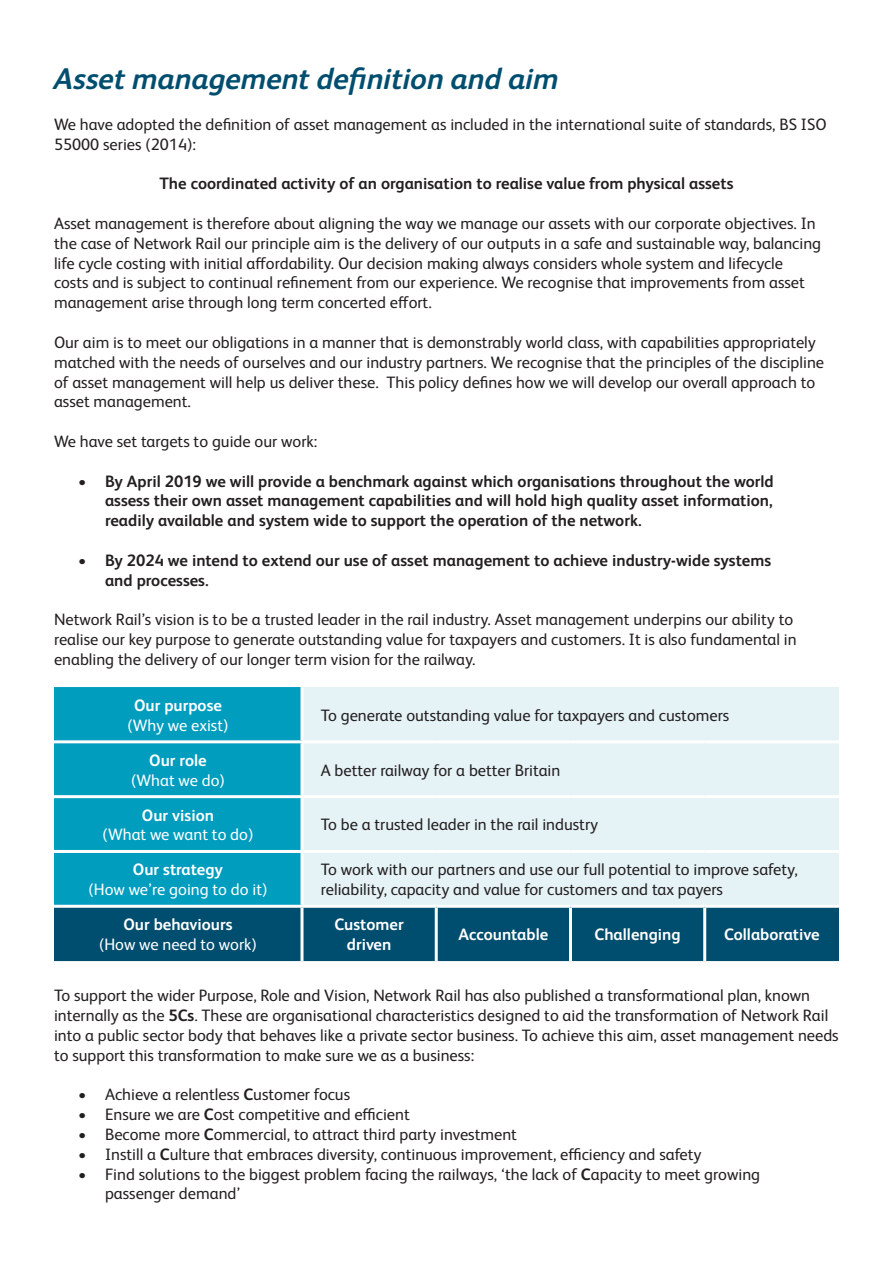
<style>
.page{position:relative;width:893px;height:1263px;background:#fff}
.page>*{position:absolute;margin:0;border:0;box-sizing:border-box;transform-origin:0 0}
.t1{font:italic 700 30px "Network Rail Sans";color:#004e6f}
.t2{font:16.5px/19.8px "Network Rail Sans";color:#231f20}
.t3{font:700 16.5px/19.8px "Network Rail Sans";color:#231f20;text-align:justify}
.t4{font:16.5px/19.8px "Network Rail Sans";color:#fff;text-align:center}
.t5{font:700 16.5px/19.8px "Network Rail Sans";color:#fff;text-align:center}
.s1{font-weight:700}
</style>
<div class="page">
<div style="left:54px;top:687px;width:246px;height:218px;background:#019dbe"></div>
<div style="left:303px;top:687px;width:536px;height:218px;background:#e5f2f6"></div>
<div style="left:54px;top:908px;width:785px;height:53px;background:#004e6f"></div>
<hr style="left:54px;top:740px;width:248px;height:3px;background:#fff">
<hr style="left:302px;top:740px;width:134px;height:3px;background:#fff">
<hr style="left:436px;top:740px;width:134px;height:3px;background:#fff">
<hr style="left:570px;top:740px;width:135px;height:3px;background:#fff">
<hr style="left:705px;top:740px;width:134px;height:3px;background:#fff">
<hr style="left:54px;top:795px;width:248px;height:3px;background:#fff">
<hr style="left:302px;top:795px;width:134px;height:3px;background:#fff">
<hr style="left:436px;top:795px;width:134px;height:3px;background:#fff">
<hr style="left:570px;top:795px;width:135px;height:3px;background:#fff">
<hr style="left:705px;top:795px;width:134px;height:3px;background:#fff">
<hr style="left:54px;top:850px;width:248px;height:3px;background:#fff">
<hr style="left:302px;top:850px;width:134px;height:3px;background:#fff">
<hr style="left:436px;top:850px;width:134px;height:3px;background:#fff">
<hr style="left:570px;top:850px;width:135px;height:3px;background:#fff">
<hr style="left:705px;top:850px;width:134px;height:3px;background:#fff">
<hr style="left:300px;top:908px;width:3px;height:53px;background:#fff">
<hr style="left:435px;top:908px;width:3px;height:53px;background:#fff">
<hr style="left:569px;top:908px;width:3px;height:53px;background:#fff">
<hr style="left:703px;top:908px;width:3px;height:53px;background:#fff">
<p class="t1" style="left:54px;top:57px;width:506px">Asset management definition and aim</p>
<p class="t2" style="left:54px;top:114px;width:774px">We have adopted the definition of asset management as included in the international suite of standards, BS ISO<br>55000 series (2014):</p>
<p class="t3" style="left:159px;top:173px;width:576px">The coordinated activity of an organisation to realise value from physical assets</p>
<p class="t2" style="left:54px;top:213px;width:769px">Asset management is therefore about aligning the way we manage our assets with our corporate objectives. In the case of Network Rail our principle aim is the delivery of our outputs in a safe and sustainable way, balancing life cycle costing with initial affordability. Our decision making always considers whole system and lifecycle costs and is subject to continual refinement from our experience. We recognise that improvements from asset management arise through long term concerted effort.</p>
<p class="t2" style="left:54px;top:331px;width:772px">Our aim is to meet our obligations in a manner that is demonstrably world class, with capabilities appropriately matched with the needs of ourselves and our industry partners. We recognise that the principles of the discipline of asset management will help us deliver these. This policy defines how we will develop our overall approach to asset management.</p>
<p class="t2" style="left:54px;top:430px;width:265px">We have set targets to guide our work:</p>
<p class="t3" style="left:105px;top:470px;width:670px;text-indent:-27px">• By April 2019 we will provide a benchmark against which organisations throughout the world assess their own asset management capabilities and will hold high quality asset information, readily available and system wide to support the operation of the network.</p>
<p class="t3" style="left:105px;top:549px;width:668px;text-indent:-27px">• By 2024 we intend to extend our use of asset management to achieve industry-wide systems and processes.</p>
<p class="t2" style="left:54px;top:609px;width:744px">Network Rail’s vision is to be a trusted leader in the rail industry. Asset management underpins our ability to realise our key purpose to generate outstanding value for taxpayers and customers. It is also fundamental in enabling the delivery of our longer term vision for the railway.</p>
<p class="t4" style="left:127px;top:694px;width:102px"><span class="s1">Our purpose </span>(Why we exist)</p>
<p class="t2" style="left:321px;top:704px;width:410px">To generate outstanding value for taxpayers and customers</p>
<p class="t4" style="left:131px;top:749px;width:95px"><span class="s1">Our role </span>(What we do)</p>
<p class="t2" style="left:321px;top:759px;width:241px">A better railway for a better Britain</p>
<p class="t4" style="left:103px;top:804px;width:152px"><span class="s1">Our vision<br></span>(What we want to do)</p>
<p class="t2" style="left:321px;top:814px;width:279px">To be a trusted leader in the rail industry</p>
<p class="t4" style="left:89px;top:859px;width:180px"><span class="s1">Our strategy<br></span>(How we’re going to do it)</p>
<p class="t2" style="left:321px;top:859px;width:478px">To work with our partners and use our full potential to improve safety, reliability, capacity and value for customers and tax payers</p>
<p class="t4" style="left:99px;top:914px;width:159px"><span class="s1">Our behaviours<br></span>(How we need to work)</p>
<p class="t5" style="left:334px;top:914px;width:71px">Customer driven</p>
<p class="t5" style="left:458px;top:924px;width:91px">Accountable</p>
<p class="t5" style="left:594px;top:924px;width:88px">Challenging</p>
<p class="t5" style="left:724px;top:924px;width:97px">Collaborative</p>
<p class="t2" style="left:54px;top:985px;width:786px">To support the wider Purpose, Role and Vision, Network Rail has also published a transformational plan, known internally as the <span class="s1">5Cs</span>. These are organisational characteristics designed to aid the transformation of Network Rail into a public sector body that behaves like a private sector business. To achieve this aim, asset management needs to support this transformation to make sure we as a business:</p>
<p class="t2" style="left:78px;top:1084px;width:274px">• Achieve a relentless <span class="s1">C</span>ustomer focus</p>
<p class="t2" style="left:78px;top:1104px;width:333px">• Ensure we are <span class="s1">C</span>ost competitive and efficient</p>
<p class="t2" style="left:78px;top:1123px;width:440px">• Become more <span class="s1">C</span>ommercial, to attract third party investment</p>
<p class="t2" style="left:78px;top:1143px;width:625px">• Instill a <span class="s1">C</span>ulture that embraces diversity, continuous improvement, efficiency and safety</p>
<p class="t2" style="left:105px;top:1163px;width:657px;text-indent:-27px">• Find solutions to the biggest problem facing the railways, ‘the lack of <span class="s1">C</span>apacity to meet growing passenger demand’</p>
</div>
